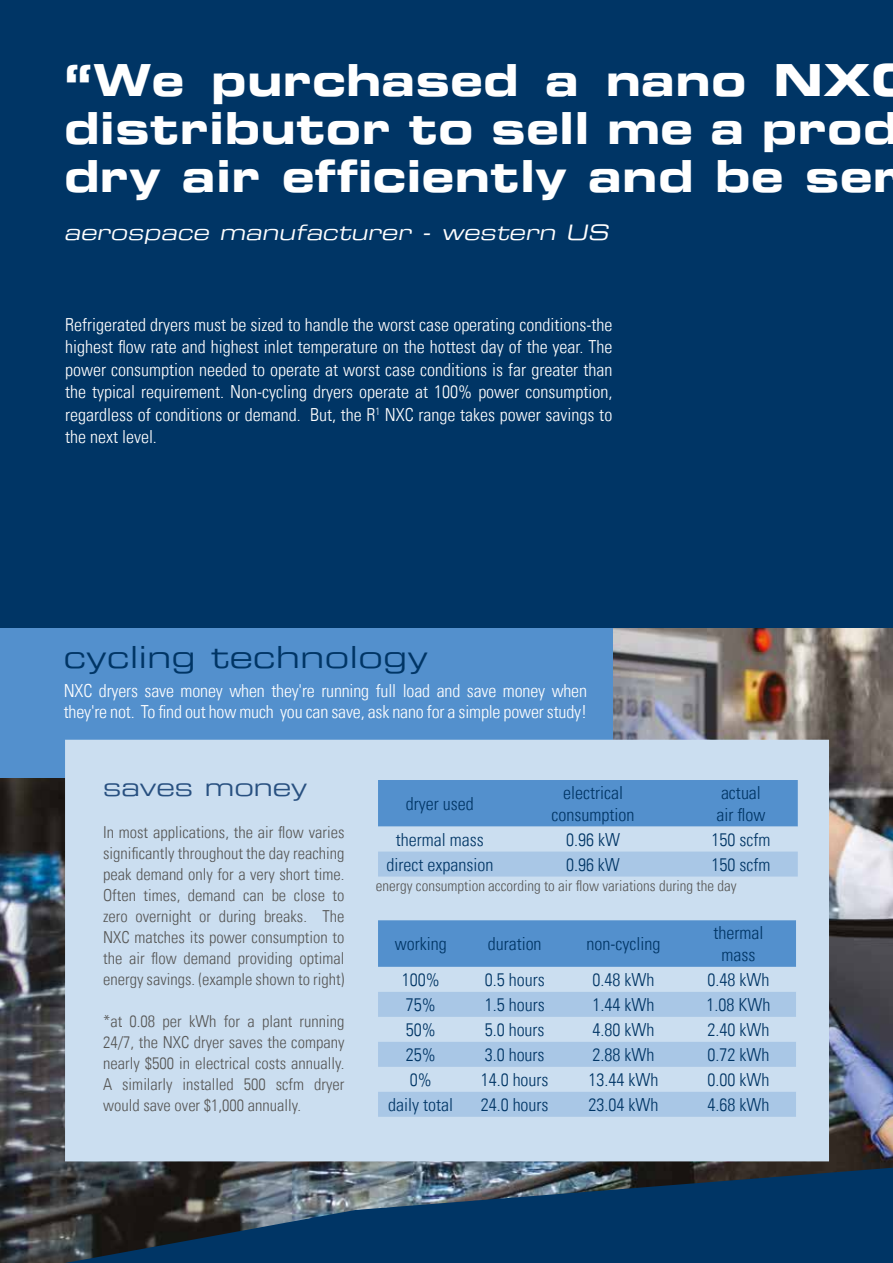
<style>
.page{position:relative;width:893px;height:1263px;background:#fff}
.page>*{position:absolute;margin:0;border:0;box-sizing:border-box;transform-origin:0 0}
.t1{font:43.5px/48px "Eurostile Bold Extended Two";letter-spacing:.01em;color:#fff}
.t2{font:30px "Eurostile Extended Two";letter-spacing:.02em;color:#003565}
.t3{font:24px "Eurostile Extended Two";color:#285080}
.t4{font:italic 21px "Eurostile Extended Two";color:#fff}
.t5{font:300 condensed 18px/22.5px "Univers LT";letter-spacing:-.01em;color:#fff;text-align:justify}
.t6{font:300 condensed 18px/21.6px "Univers LT";color:#003565;text-align:center}
.t7{font:300 condensed 16.5px/21px "Univers LT";color:#575756;text-align:justify}
.t8{font:300 condensed 15px "Univers LT";color:#575756}
</style>
<div class="page">
<div style="left:0;top:0;width:893px;height:1212px;background:#003565"></div>
<img style="left:0;top:628px;width:893px;height:635px">
<svg style="left:65px;top:1168px;width:828px;height:95px;fill:#003565"></svg>
<div style="left:0;top:628px;width:612px;height:150px;background:#5390cd"></div>
<div style="left:65px;top:740px;width:764px;height:421px;background:#cbdef0"></div>
<svg style="left:378px;top:780px;width:420px;height:96px;background:#88b2dc"></svg>
<div style="left:378px;top:920px;width:418px;height:47px;background:#5390cd"></div>
<div style="left:378px;top:967px;width:418px;height:25px;background:#cbdef0"></div>
<svg style="left:378px;top:992px;width:418px;height:125px;background:#b6d0e9"></svg>
<h1 class="t1" style="left:64px;top:56px;width:839px">“We purchased a nano NX distributor to sell me a prod dry air efficiently and be ser</h1>
<p class="t4" style="left:64px;top:218px;width:551px">aerospace manufacturer - western US</p>
<p class="t5" style="left:65px;top:313px;width:549px">Refrigerated dryers must be sized to handle the worst case operating conditions-the highest flow rate and highest inlet temperature on the hottest day of the year. The power consumption needed to operate at worst case conditions is far greater than the typical requirement. Non-cycling dryers operate at 100% power consumption, regardless of conditions or demand. But, the R<sup>1</sup> NXC range takes power savings to the next level.</p>
<h2 class="t2" style="left:64px;top:636px;width:366px">cycling technology</h2>
<p class="t5" style="left:64px;top:680px;width:525px;line-height:21px">NXC dryers save money when they're running full load and save money when they're not. To find out how much you can save, ask nano for a simple power study!</p>
<h3 class="t3" style="left:103px;top:770px;width:206px">saves money</h3>
<p class="t7" style="left:103px;top:821px;width:243px">In most applications, the air flow varies significantly throughout the day reaching peak demand only for a very short time.<br>Often times, demand can be close to zero overnight or during breaks. The NXC matches its power consumption to the air flow demand providing optimal energy savings. (example shown to right)</p>
<p class="t7" style="left:103px;top:1010px;width:243px">*at 0.08 per kWh for a plant running 24/7, the NXC dryer saves the company nearly $500 in electrical costs annually.<br>A similarly installed 500 scfm dryer would save over $1,000 annually.</p>
<p class="t6" style="left:406px;top:793px;width:69px">dryer used</p>
<p class="t6" style="left:551px;top:782px;width:84px">electrical consumption</p>
<p class="t6" style="left:716px;top:782px;width:50px;text-align:left">actual air flow</p>
<p class="t6" style="left:396px;top:828px;width:89px">thermal mass</p>
<p class="t6" style="left:566px;top:828px;width:55px">0.96 kW</p>
<p class="t6" style="left:711px;top:828px;width:60px">150 scfm</p>
<p class="t6" style="left:386px;top:853px;width:108px">direct expansion</p>
<p class="t6" style="left:566px;top:853px;width:55px">0.96 kW</p>
<p class="t6" style="left:711px;top:853px;width:60px">150 scfm</p>
<p class="t8" style="left:376px;top:877px;width:362px">energy consumption according to air flow variations during the day</p>
<p class="t6" style="left:395px;top:933px;width:53px">working</p>
<p class="t6" style="left:488px;top:933px;width:55px">duration</p>
<p class="t6" style="left:586px;top:933px;width:75px">non-cycling</p>
<p class="t6" style="left:713px;top:922px;width:51px">thermal mass</p>
<p class="t6" style="left:402px;top:969px;width:39px">100%</p>
<p class="t6" style="left:485px;top:969px;width:61px">0.5 hours</p>
<p class="t6" style="left:592px;top:969px;width:63px">0.48 kWh</p>
<p class="t6" style="left:707px;top:969px;width:63px">0.48 kWh</p>
<p class="t6" style="left:406px;top:994px;width:31px">75%</p>
<p class="t6" style="left:485px;top:994px;width:61px">1.5 hours</p>
<p class="t6" style="left:592px;top:994px;width:63px">1.44 kWh</p>
<p class="t6" style="left:706px;top:994px;width:65px">1.08 KWh</p>
<p class="t6" style="left:406px;top:1019px;width:31px">50%</p>
<p class="t6" style="left:485px;top:1019px;width:61px">5.0 hours</p>
<p class="t6" style="left:592px;top:1019px;width:63px">4.80 kWh</p>
<p class="t6" style="left:707px;top:1019px;width:63px">2.40 kWh</p>
<p class="t6" style="left:406px;top:1044px;width:31px">25%</p>
<p class="t6" style="left:485px;top:1044px;width:61px">3.0 hours</p>
<p class="t6" style="left:592px;top:1044px;width:63px">2.88 kWh</p>
<p class="t6" style="left:707px;top:1044px;width:63px">0.72 kWh</p>
<p class="t6" style="left:410px;top:1069px;width:23px">0%</p>
<p class="t6" style="left:481px;top:1069px;width:69px">14.0 hours</p>
<p class="t6" style="left:588px;top:1069px;width:71px">13.44 kWh</p>
<p class="t6" style="left:707px;top:1069px;width:63px">0.00 kWh</p>
<p class="t6" style="left:388px;top:1094px;width:66px">daily total</p>
<p class="t6" style="left:481px;top:1094px;width:69px">24.0 hours</p>
<p class="t6" style="left:588px;top:1094px;width:71px">23.04 kWh</p>
<p class="t6" style="left:707px;top:1094px;width:63px">4.68 kWh</p>
</div>
